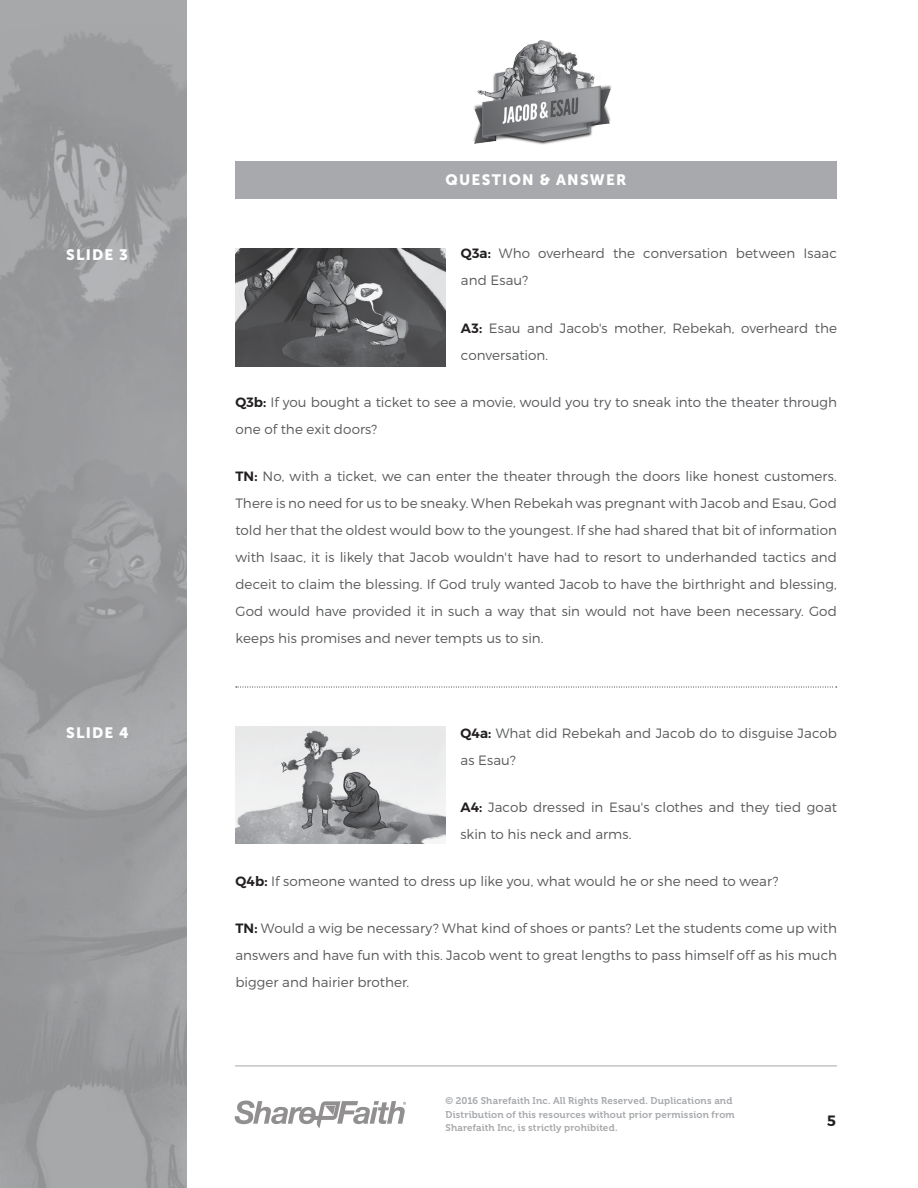
<style>
.page{position:relative;width:918px;height:1188px;background:#fff}
.page>*{position:absolute;margin:0;border:0;box-sizing:border-box;transform-origin:0 0}
.Heading{font:15px "Museo Sans 900";letter-spacing:.085em;color:#fff}
.t1{font:600 15px "Montserrat";color:#231f20}
.Bold-First-Paragraph{font:300 13.5px/27px "Montserrat";color:#58595b}
.t2{font:9.75px/13.5px "Museo 700";letter-spacing:.015em;color:#a7a9ac}
.s1{font-weight:600;color:#231f20}
</style>
<div class="page">
<img style="left:0;top:0;width:187px;height:1188px">
<hr style="left:235px;top:1066px;width:602px;height:1px;background:#a7a9ac">
<svg style="left:235px;top:1101px;width:171px;height:27px"></svg>
<img style="left:473px;top:40px;width:139px;height:105px">
<div style="left:235px;top:161px;width:602px;height:37px;background:#a7a9ac"></div>
<svg style="left:236px;top:687px;width:601px;height:1px"></svg>
<img style="left:235px;top:249px;width:210px;height:117px">
<img style="left:235px;top:727px;width:210px;height:117px">
<p class="Heading" style="left:66px;top:246px;width:63px">SLIDE 3</p>
<p class="Heading" style="left:66px;top:724px;width:64px">SLIDE 4</p>
<p class="Heading" style="left:446px;top:171px;width:182px">QUESTION &amp; ANSWER</p>
<p class="Bold-First-Paragraph" style="left:461px;top:240px;width:378px"><span class="s1">Q3a:</span> Who overheard the conversation between Isaac and Esau?</p>
<p class="Bold-First-Paragraph" style="left:461px;top:314px;width:378px"><span class="s1">A3:</span> Esau and Jacob's mother, Rebekah, overheard the conversation.</p>
<p class="Bold-First-Paragraph" style="left:235px;top:388px;width:603px"><span class="s1">Q3b:</span> If you bought a ticket to see a movie, would you try to sneak into the theater through one of the exit doors?</p>
<p class="Bold-First-Paragraph" style="left:235px;top:463px;width:603px;text-align:justify"><span class="s1">TN:</span> No, with a ticket, we can enter the theater through the doors like honest customers.<br>There is no need for us to be sneaky. When Rebekah was pregnant with Jacob and Esau, God told her that the oldest would bow to the youngest. If she had shared that bit of information with Isaac, it is likely that Jacob wouldn't have had to resort to underhanded tactics and deceit to claim the blessing. If God truly wanted Jacob to have the birthright and blessing, God would have provided it in such a way that sin would not have been necessary. God keeps his promises and never tempts us to sin.</p>
<p class="Bold-First-Paragraph" style="left:460px;top:719px;width:378px"><span class="s1">Q4a:</span> What did Rebekah and Jacob do to disguise Jacob as Esau?</p>
<p class="Bold-First-Paragraph" style="left:460px;top:793px;width:378px"><span class="s1">A4:</span> Jacob dressed in Esau's clothes and they tied goat skin to his neck and arms.</p>
<p class="Bold-First-Paragraph" style="left:235px;top:868px;width:544px"><span class="s1">Q4b:</span> If someone wanted to dress up like you, what would he or she need to wear?</p>
<p class="Bold-First-Paragraph" style="left:235px;top:915px;width:603px;text-align:justify"><span class="s1">TN:</span> Would a wig be necessary? What kind of shoes or pants? Let the students come up with answers and have fun with this. Jacob went to great lengths to pass himself off as his much bigger and hairier brother.</p>
<p class="t2" style="left:446px;top:1094px;width:291px">© 2016 Sharefaith Inc. All Rights Reserved. Duplications and<br>Distribution of this resources without prior permission from<br>Sharefaith Inc, is strictly prohibited.</p>
<p class="t1" style="left:827px;top:1112px;width:10px">5</p>
</div>
